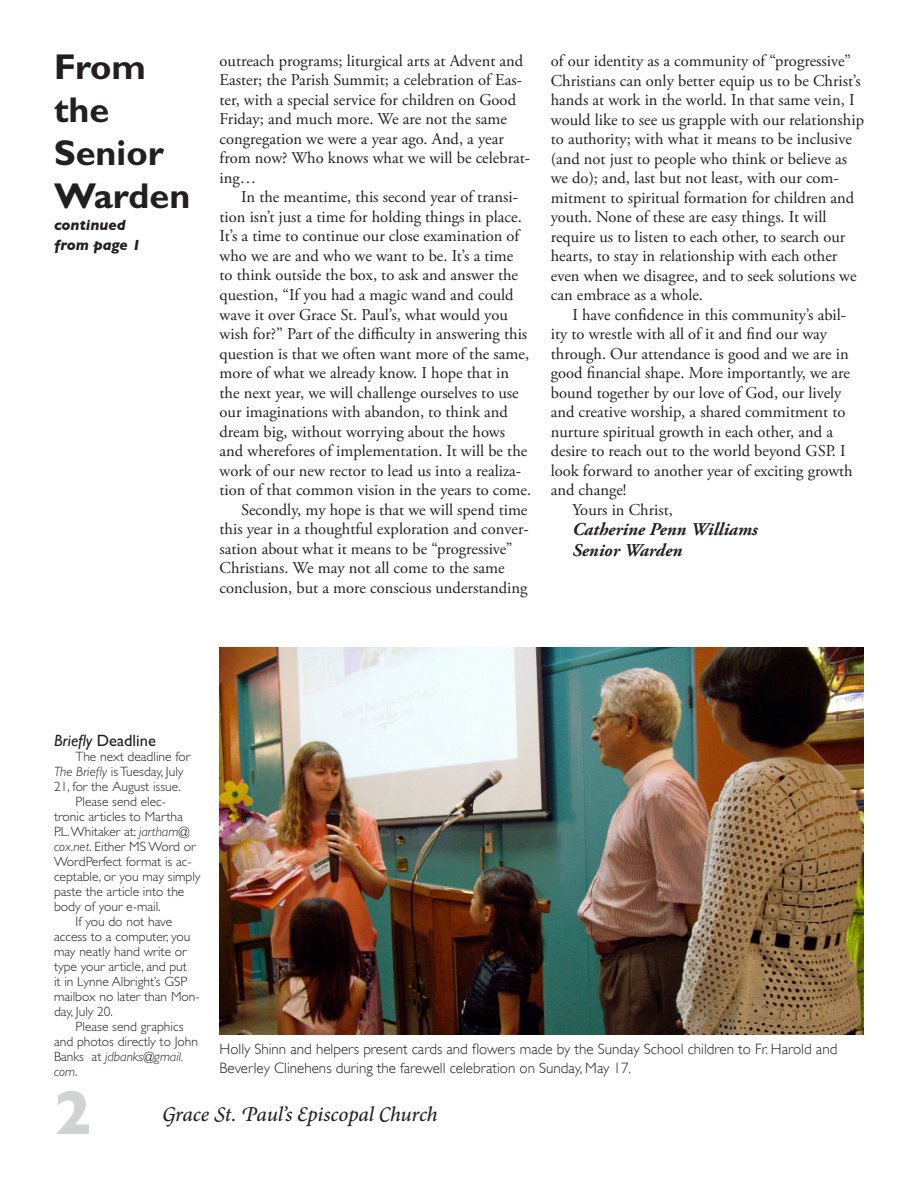
<style>
.page{position:relative;width:918px;height:1188px;background:#fff}
.page>*{position:absolute;margin:0;border:0;box-sizing:border-box;transform-origin:0 0}
.t1{font:700 63px "Gill Sans";color:#d1d2d4}
.t2{font:700 36px/43.2px "Gill Sans Std";color:#231f20}
.t3{font:italic 500 21px "Minion Pro";letter-spacing:-.01em;color:#231f20}
.t4{font:italic 700 18px/21px "Adobe Garamond Pro";color:#231f20}
.t5{font:16.5px/19.5px "Adobe Garamond Pro";color:#231f20}
.t6{font:16.5px "Gill Sans Std";color:#231f20}
.t7{font:300 15px/19.5px "Gill Sans";color:#231f20}
.t8{font:italic 700 15px/19.5px "Gill Sans";color:#231f20}
.t9{font:300 13.5px "Gill Sans Std";color:#231f20}
.t10{font:italic 300 13.5px "Gill Sans Std";color:#231f20}
.s1{font-style:italic}
.s2{font-style:normal}
</style>
<div class="page">
<img style="left:220px;top:648px;width:644px;height:387px">
<h2 class="t2" style="left:54px;top:45px;width:138px">From the<br>Senior<br>Warden</h2>
<p class="t5" style="left:220px;top:52px;width:312px">outreach programs; liturgical arts at Advent and Easter; the Parish Summit; a celebration of Eas&shy;ter, with a special service for children on Good Friday; and much more. We are not the same congregation we were a year ago. And, a year from now? Who knows what we will be celebrat&shy;ing…</p>
<p class="t5" style="left:241px;top:188px;width:278px">In the meantime, this second year of transi-</p>
<p class="t5" style="left:220px;top:208px;width:304px">tion isn’t just a time for holding things in place.</p>
<p class="t5" style="left:220px;top:227px;width:301px">It’s a time to continue our close examination of</p>
<p class="t5" style="left:220px;top:247px;width:295px">who we are and who we want to be. It’s a time</p>
<p class="t5" style="left:220px;top:266px;width:300px">to think outside the box, to ask and answer the</p>
<p class="t5" style="left:220px;top:286px;width:296px">question, “If you had a magic wand and could</p>
<p class="t5" style="left:220px;top:305px;width:290px">wave it over Grace St. Paul’s, what would you</p>
<p class="t5" style="left:220px;top:325px;width:309px">wish for?” Part of the difficulty in answering this</p>
<p class="t5" style="left:220px;top:344px;width:311px">question is that we often want more of the same,</p>
<p class="t5" style="left:220px;top:364px;width:291px">more of what we already know. I hope that in</p>
<p class="t5" style="left:220px;top:383px;width:301px">the next year, we will challenge ourselves to use</p>
<p class="t5" style="left:220px;top:403px;width:290px">our imaginations with abandon, to think and</p>
<p class="t5" style="left:220px;top:422px;width:287px">dream big, without worrying about the hows</p>
<p class="t5" style="left:220px;top:442px;width:309px">and wherefores of implementation. It will be the</p>
<p class="t5" style="left:220px;top:461px;width:303px">work of our new rector to lead us into a realiza-</p>
<p class="t5" style="left:220px;top:481px;width:313px">tion of that common vision in the years to come.</p>
<p class="t5" style="left:241px;top:500px;width:288px">Secondly, my hope is that we will spend time</p>
<p class="t5" style="left:220px;top:520px;width:311px">this year in a thoughtful exploration and conver-</p>
<p class="t5" style="left:220px;top:539px;width:295px">sation about what it means to be “progressive”</p>
<p class="t5" style="left:220px;top:559px;width:287px">Christians. We may not all come to the same</p>
<p class="t5" style="left:220px;top:578px;width:309px">conclusion, but a more conscious understanding</p>
<p class="t8" style="left:54px;top:215px;width:89px">continued from page 1</p>
<p class="t5" style="left:551px;top:52px;width:315px">of our identity as a community of “progressive” Christians can only better equip us to be Christ’s hands at work in the world. In that same vein, I would like to see us grapple with our relationship to authority; with what it means to be inclusive (and not just to people who think or believe as we do); and, last but not least, with our com&shy;mitment to spiritual formation for children and youth. None of these are easy things. It will require us to listen to each other, to search our hearts, to stay in relationship with each other even when we disagree, and to seek solutions we can embrace as a whole.</p>
<p class="t5" style="left:572px;top:305px;width:275px">I have confidence in this community’s abil-</p>
<p class="t5" style="left:551px;top:325px;width:278px">ity to wrestle with all of it and find our way</p>
<p class="t5" style="left:551px;top:344px;width:300px">through. Our attendance is good and we are in</p>
<p class="t5" style="left:551px;top:364px;width:301px">good financial shape. More importantly, we are</p>
<p class="t5" style="left:551px;top:383px;width:292px">bound together by our love of God, our lively</p>
<p class="t5" style="left:551px;top:403px;width:296px">and creative worship, a shared commitment to</p>
<p class="t5" style="left:551px;top:422px;width:284px">nurture spiritual growth in each other, and a</p>
<p class="t5" style="left:551px;top:442px;width:296px">desire to reach out to the world beyond GSP. I</p>
<p class="t5" style="left:551px;top:461px;width:303px">look forward to another year of exciting growth</p>
<p class="t5" style="left:551px;top:481px;width:77px">and change!</p>
<p class="t5" style="left:572px;top:500px;width:102px">Yours in Christ,</p>
<p class="t4" style="left:572px;top:520px;width:187px">Catherine Penn Williams<br>Senior Warden</p>
<p class="t6" style="left:54px;top:731px;width:104px"><span class="s1">Briefly</span> Deadline</p>
<p class="t9" style="left:76px;top:749px;width:116px">The next deadline for</p>
<p class="t9" style="left:54px;top:764px;width:131px"><span class="s1">The Briefly</span> is Tuesday, July</p>
<p class="t9" style="left:54px;top:779px;width:128px">21, for the August issue.</p>
<p class="t9" style="left:76px;top:794px;width:92px">Please send elec‑</p>
<p class="t9" style="left:54px;top:809px;width:131px">tronic articles to Martha</p>
<p class="t9" style="left:54px;top:824px;width:137px">P.L. Whitaker at: <span class="s1">jartham@</span></p>
<p class="t9" style="left:54px;top:839px;width:143px"><span class="s1">cox.net</span>. Either MS Word or</p>
<p class="t9" style="left:54px;top:854px;width:139px">WordPerfect format is ac‑</p>
<p class="t9" style="left:54px;top:869px;width:148px">ceptable, or you may simply</p>
<p class="t9" style="left:54px;top:884px;width:132px">paste the article into the</p>
<p class="t9" style="left:54px;top:899px;width:108px">body of your e‑mail.</p>
<p class="t9" style="left:76px;top:914px;width:98px">If you do not have</p>
<p class="t9" style="left:54px;top:929px;width:138px">access to a computer, you</p>
<p class="t9" style="left:54px;top:944px;width:134px">may neatly hand write or</p>
<p class="t9" style="left:54px;top:959px;width:135px">type your article, and put</p>
<p class="t9" style="left:54px;top:974px;width:135px">it in Lynne Albright’s GSP</p>
<p class="t9" style="left:54px;top:989px;width:147px">mailbox no later than Mon‑</p>
<p class="t9" style="left:54px;top:1004px;width:61px">day, July 20.</p>
<p class="t9" style="left:76px;top:1019px;width:109px">Please send graphics</p>
<p class="t9" style="left:54px;top:1034px;width:146px">and photos directly to John</p>
<p class="t10" style="left:54px;top:1049px;width:131px"><span class="s2">Banks at</span> jdbanks@gmail.</p>
<p class="t10" style="left:54px;top:1064px;width:25px">com<span class="s2">.</span></p>
<p class="t7" style="left:220px;top:1039px;width:619px">Holly Shinn and helpers present cards and flowers made by the Sunday School children to Fr. Harold and<br>Beverley Clinehens during the farewell celebration on Sunday, May 17.</p>
<h1 class="t1" style="left:54px;top:1076px;width:39px">2</h1>
<p class="t3" style="left:162px;top:1099px;width:277px">Grace St. Paul’s Episcopal Church</p>
</div>
